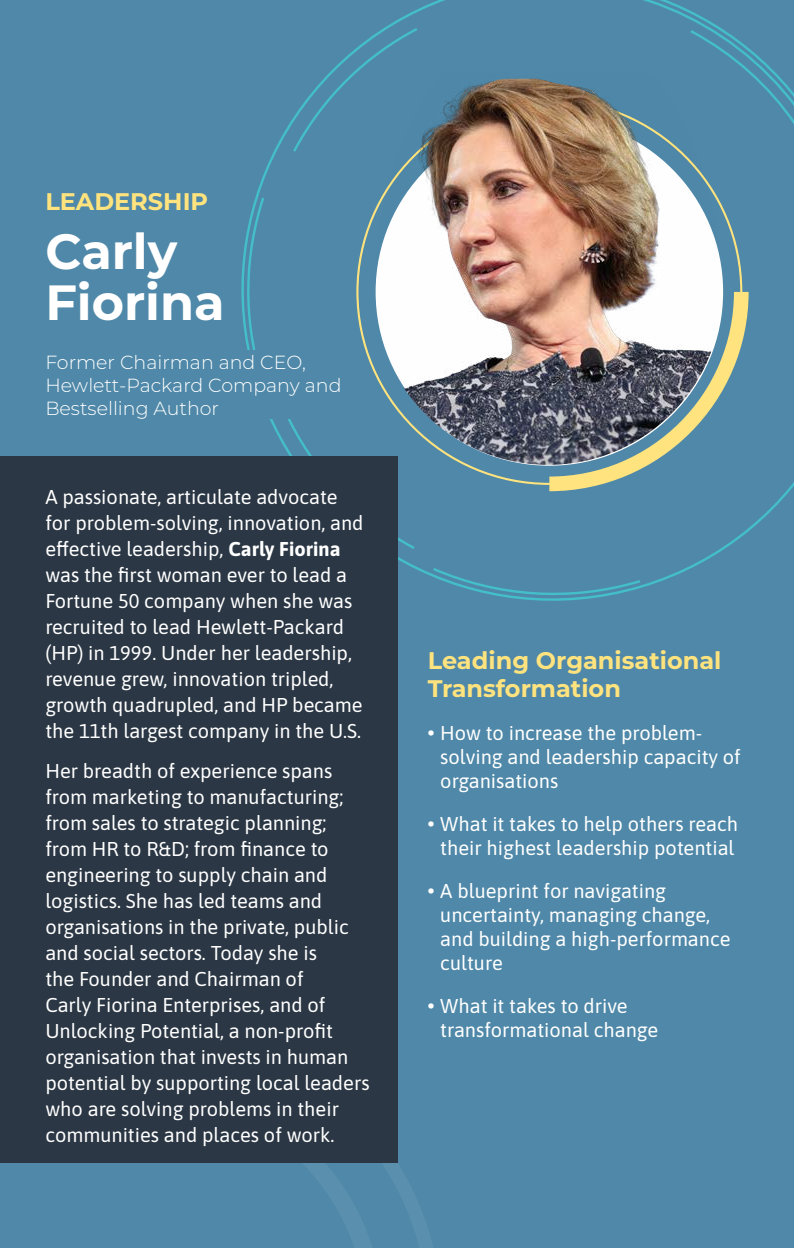
<style>
.page{position:relative;width:794px;height:1248px;background:#fff}
.page>*{position:absolute;margin:0;border:0;box-sizing:border-box;transform-origin:0 0}
.t1{font:700 49.4px/50.6px "Montserrat";color:#fff}
.t2{font:700 24px/28px "Montserrat";color:#ffe37e}
.t3{font:20px/26px "Asap";color:#fff}
.t4{font:300 19px/22.8px "Montserrat";color:#fff}
.s1{font-weight:700}
.s2{font-family:"Montserrat";font-weight:900}
</style>
<div class="page">
<div style="left:0;top:0;width:794px;height:1247px;background:#4f88a8"></div>
<svg style="left:241px;top:0;width:553px;height:635px"></svg>
<svg style="left:243px;top:195px;width:23px;height:155px"></svg>
<svg style="left:430px;top:565px;width:213px;height:37px"></svg>
<svg style="left:687px;top:28px;width:107px;height:404px"></svg>
<svg style="left:291px;top:26px;width:129px;height:128px"></svg>
<svg style="left:277px;top:396px;width:140px;height:155px"></svg>
<svg style="left:378px;top:1021px;width:55px;height:226px"></svg>
<svg style="left:141px;top:1162px;width:237px;height:85px"></svg>
<div style="left:0;top:456px;width:397px;height:706px;background:#2b3744"></div>
<svg style="left:356px;top:99px;width:392px;height:392px"></svg>
<img style="left:374px;top:72px;width:348px;height:393px">
<div style="left:45px;top:350px;width:308px;height:68px;background:#4f88a8"></div>
<p class="t2" style="left:45px;top:187px;width:164px">LEADERSHIP</p>
<h1 class="t1" style="left:45px;top:225px;width:181px">Carly<br>Fiorina</h1>
<p class="t4" style="left:45px;top:350px;width:298px">Former Chairman and CEO,<br>Hewlett-Packard Company and<br>Bestselling Author</p>
<p class="t3" style="left:45px;top:482px;width:320px">A passionate, articulate advocate for problem-solving, innovation, and effective leadership, <span class="s1">Carly Fiorina </span>was the first woman ever to lead a Fortune 50 company when she was recruited to lead Hewlett-Packard (HP) in 1999. Under her leadership, revenue grew, innovation tripled, growth quadrupled, and HP became the 11th largest company in the U.S.</p>
<p class="t3" style="left:45px;top:757px;width:326px">Her breadth of experience spans from marketing to manufacturing; from sales to strategic planning; from HR to R&amp;D; from finance to engineering to supply chain and logistics. She has led teams and organisations in the private, public and social sectors. Today she is<br>the Founder and Chairman of<br>Carly Fiorina Enterprises, and of Unlocking Potential, a non-profit organisation that invests in human potential by supporting local leaders who are solving problems in their communities and places of work.</p>
<p class="t2" style="left:428px;top:645px;width:295px">Leading Organisational<br>Transformation</p>
<p class="t3" style="left:440px;top:720px;width:302px;line-height:24px;text-indent:-13px"><span class="s2">∙</span> How to increase the problem&shy;solving and leadership capacity of organisations</p>
<p class="t3" style="left:427px;top:811px;width:312px;line-height:24px;text-align:center"><span class="s2">∙</span> What it takes to help others reach their highest leadership potential</p>
<p class="t3" style="left:440px;top:878px;width:292px;line-height:24px;text-indent:-13px"><span class="s2">∙</span> A blueprint for navigating uncertainty, managing change, and building a high-performance culture</p>
<p class="t3" style="left:440px;top:993px;width:219px;line-height:24px;text-indent:-13px"><span class="s2">∙</span> What it takes to drive transformational change</p>
</div>
